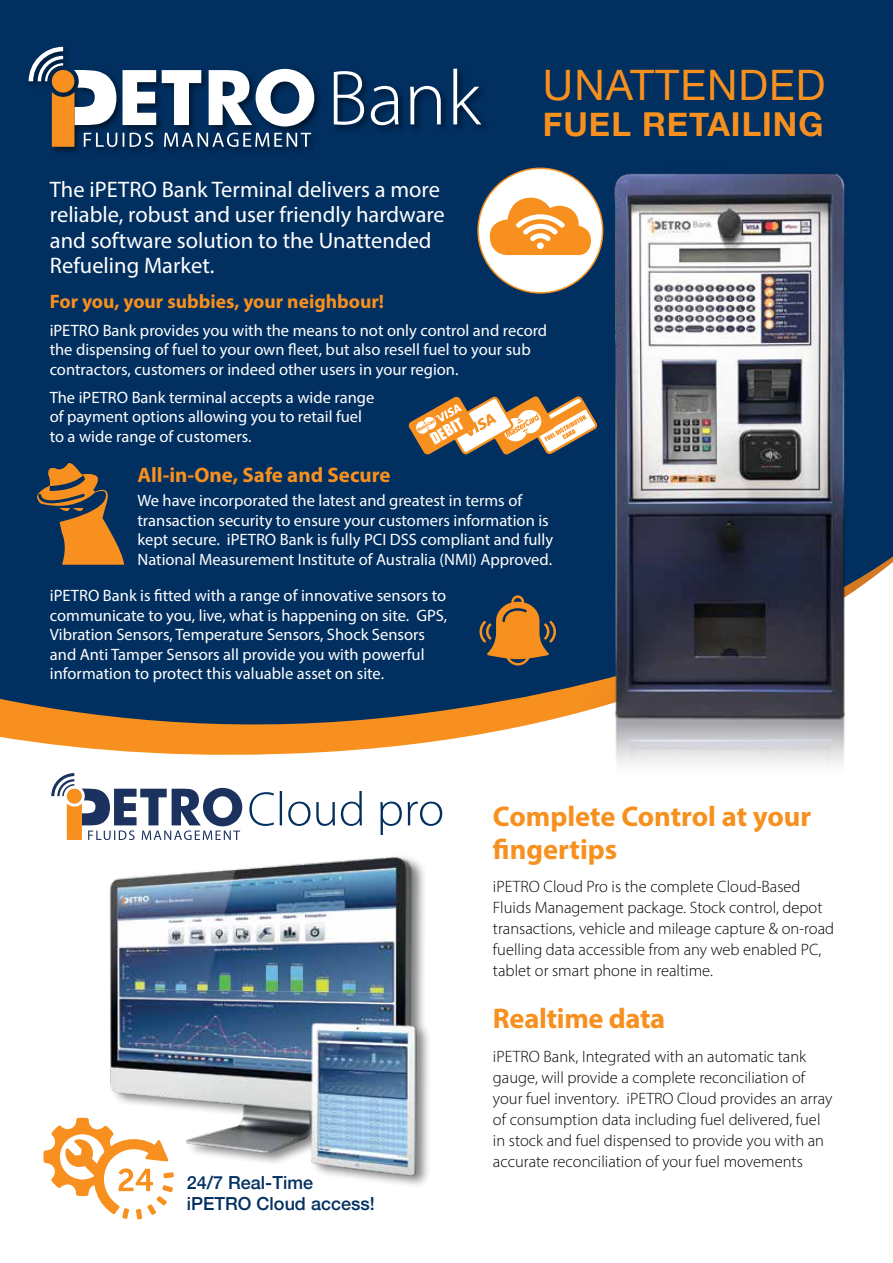
<style>
.page{position:relative;width:893px;height:1263px;background:#fff}
.page>*{position:absolute;margin:0;border:0;box-sizing:border-box;transform-origin:0 0}
.t1{font:42px "Helvetica Neue";letter-spacing:.025em;color:#f7901e}
.t2{font:700 33px "Helvetica Neue";letter-spacing:.03em;color:#f7901e}
.t3{font:700 28.5px/33px "Myriad Pro";letter-spacing:-.005em;color:#f7901e}
.t4{font:22.5px/25.5px "Myriad Pro";color:#fff}
.t5{font:700 21px "Myriad Pro";color:#f7901e}
.t6{font:700 19.5px "Myriad Pro";color:#f7901e}
.t7{font:500 18px/21px "Helvetica Neue";color:#002f60}
.t8{font:16.5px/19.5px "Myriad Pro";color:#fff}
.t9{font:300 16.5px/21px "Myriad Pro";color:#000}
.t10{font:15px "Impact";color:#fff}
.s1{font-family:"Myriad Pro";font-weight:300;font-size:78.45px;color:#fff}
</style>
<div class="page">
<div style="left:0;top:0;width:893px;height:556px;background:#002f60"></div>
<svg style="left:0;top:556px;width:893px;height:199px;background:#46586a"></svg>
<div style="left:27px;top:45px;width:296px;height:111px;background:#000;opacity:.5"></div>
<svg style="left:29px;top:47px;width:285px;height:100px"></svg>
<div style="left:332px;top:67px;width:158px;height:67px;background:#000;opacity:.5"></div>
<img style="left:109px;top:857px;width:320px;height:328px">
<svg style="left:51px;top:773px;width:191px;height:67px"></svg>
<svg style="left:249px;top:791px;width:193px;height:44px"></svg>
<svg style="left:479px;top:595px;width:77px;height:70px;background:#7a5e3f"></svg>
<svg style="left:37px;top:463px;width:87px;height:102px;background:#705b41"></svg>
<svg style="left:43px;top:1117px;width:131px;height:102px"></svg>
<svg style="left:408px;top:396px;width:190px;height:59px"></svg>
<img style="left:614px;top:168px;width:233px;height:597px">
<div style="left:478px;top:168px;width:125px;height:125px;background:#fff;border-radius:50%"></div>
<div style="left:477px;top:168px;width:126px;height:126px;border:2px solid #f7901e;border-radius:50%"></div>
<svg style="left:490px;top:198px;width:101px;height:57px"></svg>
<h1 class="t1" style="left:327px;top:55px;width:500px"><span class="s1">Bank</span> UNATTENDED</h1>
<h2 class="t2" style="left:543px;top:98px;width:282px">FUEL RETAILING</h2>
<h3 class="t4" style="left:50px;top:176px;width:396px">The iPETRO Bank Terminal delivers a more reliable, robust and user friendly hardware and software solution to the Unattended Refueling Market.</h3>
<p class="t6" style="left:50px;top:289px;width:336px">For you, your subbies, your neighbour!</p>
<p class="t8" style="left:50px;top:320px;width:499px">iPETRO Bank provides you with the means to not only control and record the dispensing of fuel to your own fleet, but also resell fuel to your sub contractors, customers or indeed other users in your region.</p>
<p class="t8" style="left:50px;top:387px;width:326px">The iPETRO Bank terminal accepts a wide range of payment options allowing you to retail fuel to a wide range of customers.</p>
<p class="t10" style="left:426px;top:430px;width:37px;rotate:-30deg">DEBIT</p>
<p class="t5" style="left:137px;top:461px;width:255px">All-in-One, Safe and Secure</p>
<p class="t8" style="left:137px;top:490px;width:417px">We have incorporated the latest and greatest in terms of transaction security to ensure your customers information is kept secure. iPETRO Bank is fully PCI DSS compliant and fully National Measurement Institute of Australia (NMI) Approved.</p>
<p class="t8" style="left:50px;top:586px;width:399px">iPETRO Bank is fitted with a range of innovative sensors to communicate to you, live, what is happening on site. GPS, Vibration Sensors, Temperature Sensors, Shock Sensors and Anti Tamper Sensors all provide you with powerful information to protect this valuable asset on site.</p>
<p class="t7" style="left:187px;top:1171px;width:189px">24/7 Real-Time iPETRO Cloud access!</p>
<h3 class="t3" style="left:493px;top:798px;width:320px">Complete Control at your fingertips</h3>
<p class="t9" style="left:493px;top:876px;width:343px">iPETRO Cloud Pro is the complete Cloud-Based Fluids Management package. Stock control, depot transactions, vehicle and mileage capture &amp; on-road fuelling data accessible from any web enabled PC, tablet or smart phone in realtime.</p>
<h3 class="t3" style="left:493px;top:1001px;width:174px">Realtime data</h3>
<p class="t9" style="left:493px;top:1046px;width:341px">iPETRO Bank, Integrated with an automatic tank gauge, will provide a complete reconciliation of your fuel inventory. iPETRO Cloud provides an array of consumption data including fuel delivered, fuel in stock and fuel dispensed to provide you with an accurate reconciliation of your fuel movements</p>
</div>
